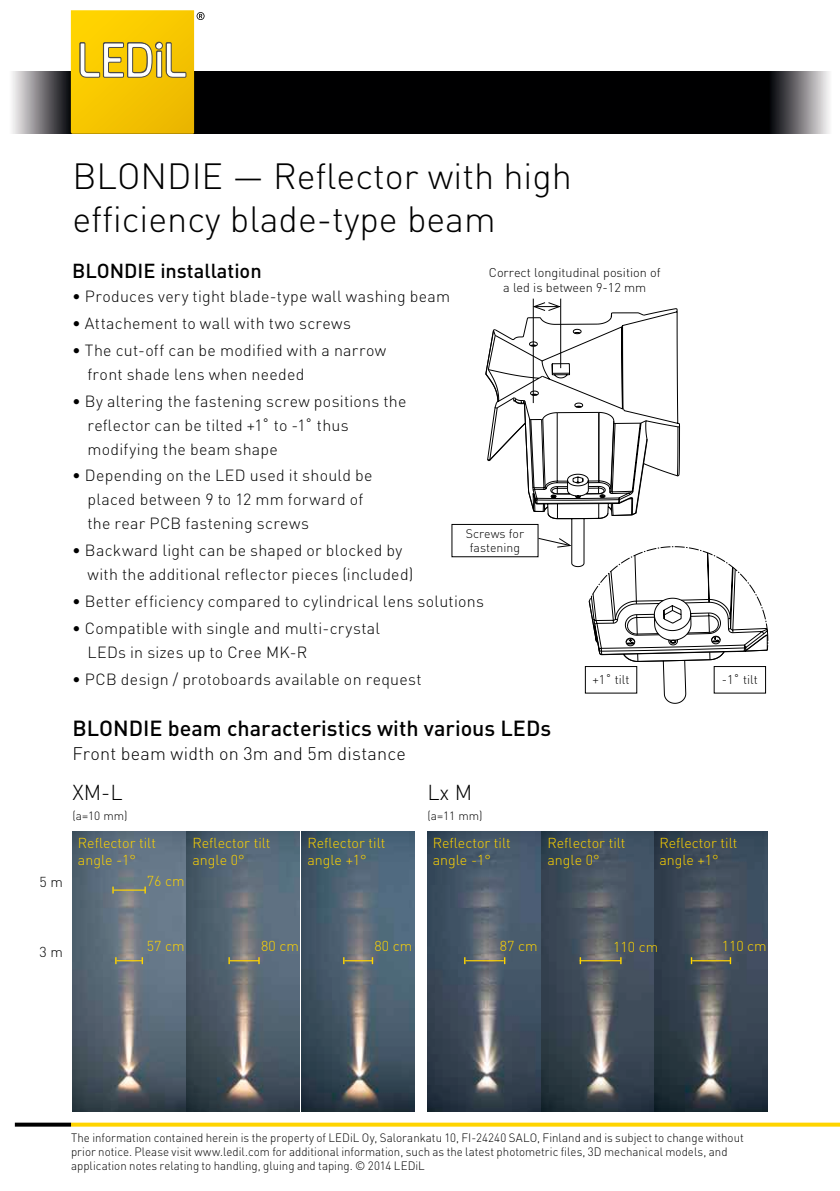
<style>
.page{position:relative;width:840px;height:1191px;background:#fff}
.page>*{position:absolute;margin:0;border:0;box-sizing:border-box;transform-origin:0 0}
.t1{font:300 36px/43.2px "DIN";color:#000}
.t2{font:500 21.6px "DIN";color:#000}
.t3{font:300 21.4px "DIN";color:#000}
.t4{font:500 20px "DIN";color:#000}
.t5{font:300 18px "DIN";letter-spacing:.01em;color:#000}
.t6{font:300 16px/24px "DIN";letter-spacing:.015em;color:#000}
.t7{font:300 14.2px/17px "DIN";color:#ffd400}
.t8{font:300 14.2px "DIN";color:#000}
.t9{font:300 12.6px/15.2px "DIN";color:#000;text-align:center}
.t10{font:300 12.4px/14.8px "DIN";color:#000;text-align:center}
.t11{font:300 12px/14px "DIN";letter-spacing:.005em;color:#000;scale:.96 1}
.t12{font:300 11.8px "DIN";color:#000}
</style>
<div class="page">
<img style="left:72px;top:831px;width:113px;height:280px">
<img style="left:427px;top:831px;width:340px;height:280px">
<img style="left:187px;top:831px;width:227px;height:280px">
<svg style="left:71px;top:1122px;width:768px;height:4px;background:#feda29"></svg>
<svg style="left:15px;top:1122px;width:56px;height:4px"></svg>
<svg style="left:484px;top:519px;width:107px;height:48px"></svg>
<div style="left:451px;top:524px;width:87px;height:33px;border:1px solid #000"></div>
<hr style="left:532px;top:299px;width:1px;height:104px;background:#000">
<hr style="left:560px;top:299px;width:1px;height:69px;background:#000">
<svg style="left:485px;top:302px;width:195px;height:217px"></svg>
<svg style="left:537px;top:537px;width:35px;height:11px"></svg>
<svg style="left:588px;top:546px;width:179px;height:158px"></svg>
<div style="left:585px;top:666px;width:51px;height:27px;border:1px solid #000"></div>
<div style="left:713px;top:666px;width:52px;height:27px;border:1px solid #000"></div>
<hr style="left:114px;top:889px;width:31px;height:1px;background:#ffd400">
<hr style="left:465px;top:960px;width:38px;height:1px;background:#ffd400">
<hr style="left:579px;top:960px;width:41px;height:1px;background:#ffd400">
<hr style="left:691px;top:960px;width:39px;height:1px;background:#ffd400">
<div style="left:72px;top:72px;width:696px;height:62px;background:#000001"></div>
<img style="left:768px;top:72px;width:62px;height:62px">
<img style="left:12px;top:72px;width:59px;height:62px">
<svg style="left:71px;top:10px;width:133px;height:124px;background:#e6bf1d"></svg>
<svg style="left:112px;top:886px;width:2px;height:7px"></svg>
<svg style="left:144px;top:886px;width:2px;height:7px"></svg>
<svg style="left:115px;top:957px;width:28px;height:7px"></svg>
<svg style="left:228px;top:957px;width:31px;height:7px"></svg>
<svg style="left:343px;top:957px;width:30px;height:7px"></svg>
<svg style="left:503px;top:957px;width:2px;height:7px"></svg>
<svg style="left:619px;top:957px;width:2px;height:7px"></svg>
<h1 class="t1" style="left:72px;top:154px;width:501px">BLONDIE — Reflector with high efficiency blade-type beam</h1>
<p class="t4" style="left:72px;top:258px;width:191px">BLONDIE installation</p>
<p class="t6" style="left:72px;top:284px;width:379px">• Produces very tight blade-type wall washing beam</p>
<p class="t6" style="left:72px;top:311px;width:280px">• Attachement to wall with two screws</p>
<p class="t6" style="left:87px;top:338px;width:300px;text-indent:-15px">• The cut-off can be modified with a narrow front shade lens when needed</p>
<p class="t6" style="left:87px;top:388px;width:320px;text-indent:-15px">• By altering the fastening screw positions the reflector can be tilted +1˚ to -1˚ thus modifying the beam shape</p>
<p class="t6" style="left:87px;top:463px;width:286px;text-indent:-15px">• Depending on the LED used it should be placed between 9 to 12 mm forward of the rear PCB fastening screws</p>
<p class="t6" style="left:87px;top:538px;width:327px;text-indent:-15px">• Backward light can be shaped or blocked by with the additional reflector pieces (included)</p>
<p class="t6" style="left:72px;top:589px;width:413px">• Better efficiency compared to cylindrical lens solutions</p>
<p class="t6" style="left:87px;top:616px;width:294px;text-indent:-15px">• Compatible with single and multi-crystal<br>LEDs in sizes up to Cree MK-R</p>
<p class="t6" style="left:72px;top:667px;width:351px">• PCB design / protoboards available on request</p>
<p class="t9" style="left:488px;top:264px;width:173px">Correct longitudinal position of a led is between 9-12 mm</p>
<p class="t10" style="left:465px;top:525px;width:60px">Screws for fastening</p>
<p class="t10" style="left:592px;top:672px;width:39px">+1˚ tilt</p>
<p class="t10" style="left:721px;top:672px;width:37px">-1˚ tilt</p>
<h2 class="t2" style="left:72px;top:714px;width:480px">BLONDIE beam characteristics with various LEDs</h2>
<p class="t5" style="left:72px;top:742px;width:335px">Front beam width on 3m and 5m distance</p>
<h3 class="t3" style="left:72px;top:778px;width:52px">XM-L</h3>
<p class="t12" style="left:72px;top:809px;width:57px">(a=10 mm)</p>
<p class="t7" style="left:78px;top:834px;width:79px">Reflector tilt angle -1°</p>
<p class="t8" style="left:40px;top:872px;width:25px">5 m</p>
<p class="t7" style="left:147px;top:872px;width:39px">76 cm</p>
<p class="t7" style="left:192px;top:834px;width:79px">Reflector tilt angle 0°</p>
<p class="t7" style="left:307px;top:834px;width:79px">Reflector tilt angle +1°</p>
<h3 class="t3" style="left:427px;top:778px;width:46px">Lx M</h3>
<p class="t12" style="left:427px;top:809px;width:57px">(a=11 mm)</p>
<p class="t7" style="left:432px;top:834px;width:79px">Reflector tilt angle -1°</p>
<p class="t7" style="left:547px;top:834px;width:79px">Reflector tilt angle 0°</p>
<p class="t7" style="left:659px;top:834px;width:79px">Reflector tilt angle +1°</p>
<p class="t8" style="left:40px;top:943px;width:25px">3 m</p>
<p class="t7" style="left:147px;top:937px;width:39px">57 cm</p>
<p class="t7" style="left:261px;top:937px;width:39px">80 cm</p>
<p class="t7" style="left:374px;top:937px;width:39px">80 cm</p>
<p class="t7" style="left:499px;top:937px;width:39px">87 cm</p>
<p class="t7" style="left:612px;top:938px;width:47px">110 cm</p>
<p class="t7" style="left:721px;top:937px;width:47px">110 cm</p>
<p class="t11" style="left:71px;top:1130px;width:702px">The information contained herein is the property of LEDiL Oy, Salorankatu 10, FI-24240 SALO, Finland and is subject to change without prior notice. Please visit www.ledil.com for additional information, such as the latest photometric files, 3D mechanical models, and application notes relating to handling, gluing and taping. © 2014 LEDiL</p>
</div>
